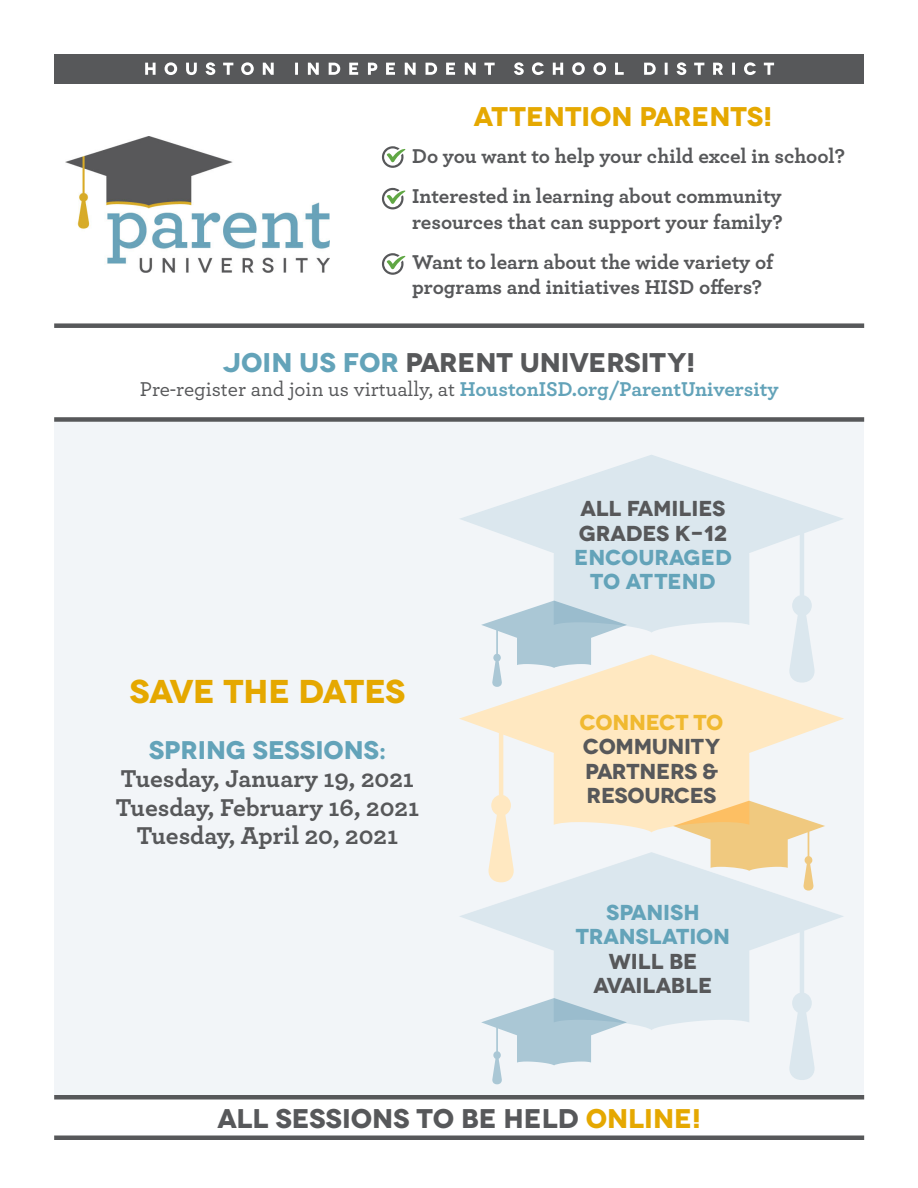
<style>
.page{position:relative;width:918px;height:1188px;background:#fff}
.page>*{position:absolute;margin:0;border:0;box-sizing:border-box;transform-origin:0 0}
.t1{font:700 33px "Novecentowide";letter-spacing:-.01em;color:#e5a800}
.t2{font:700 27px "Novecentowide";color:#57585a}
.t3{font:700 27px "Novecentowide";color:#e5a800}
.t4{font:700 25.5px/28.5px "Archer";color:#57585a;text-align:center}
.t5{font:700 21.6px/24.3px "Novecentowide";letter-spacing:-.01em;color:#57585a;text-align:center}
.t6{font:700 21.6px/24.3px "Novecentowide";color:#63a3b9;text-align:center}
.t7{font:700 21px/25.2px "Archer";color:#57585a}
.t8{font:500 21px "Archer";color:#57585a}
.s1{color:#63a3b9}
.s2{font-weight:700;color:#63a3b9}
.s3{font-family:"Novecentowide";color:#63a3b9}
.s4{color:#f0b930}
.s5{color:#57585a}
.s6{color:#e5a800}
</style>
<div class="page">
<div style="left:54px;top:419px;width:810px;height:676px;background:#f2f5f8"></div>
<div style="left:54px;top:54px;width:810px;height:30px;background:#57585a"></div>
<svg style="left:145px;top:62px;width:629px;height:13px"></svg>
<div style="left:54px;top:1095px;width:810px;height:5px;background:#57585a"></div>
<hr style="left:54px;top:1136px;width:810px;height:4px;background:#57585a">
<div style="left:54px;top:323px;width:810px;height:5px;background:#57585a"></div>
<div style="left:54px;top:417px;width:810px;height:5px;background:#57585a"></div>
<img style="left:66px;top:137px;width:263px;height:136px">
<svg style="left:382px;top:146px;width:24px;height:22px"></svg>
<svg style="left:382px;top:188px;width:24px;height:21px"></svg>
<svg style="left:382px;top:253px;width:24px;height:22px"></svg>
<svg style="left:460px;top:882px;width:383px;height:198px;fill:#dbe7ee"></svg>
<svg style="left:481px;top:998px;width:146px;height:86px"></svg>
<svg style="left:460px;top:455px;width:383px;height:199px;fill:#dbe7ee"></svg>
<svg style="left:481px;top:601px;width:146px;height:53px"></svg>
<svg style="left:459px;top:654px;width:385px;height:228px"></svg>
<svg style="left:673px;top:801px;width:152px;height:90px"></svg>
<p class="t3" style="left:474px;top:100px;width:300px">ATTENTION PARENTS!</p>
<p class="t7" style="left:412px;top:142px;width:434px">Do you want to help your child excel in school?</p>
<p class="t7" style="left:412px;top:183px;width:372px">Interested in learning about community resources that can support your family?</p>
<p class="t7" style="left:412px;top:248px;width:363px">Want to learn about the wide variety of programs and initiatives HISD offers?</p>
<p class="t2" style="left:223px;top:346px;width:474px"><span class="s1">JOIN US FOR</span> PARENT UNIVERSITY!</p>
<p class="t8" style="left:140px;top:374px;width:640px">Pre-register and join us virtually, at <span class="s2">HoustonISD.org/ParentUniversity</span></p>
<p class="t1" style="left:129px;top:671px;width:278px">SAVE THE DATES</p>
<p class="t4" style="left:116px;top:734px;width:305px"><span class="s3">SPRING SESSIONS:<br></span>Tuesday, January 19, 2021<br>Tuesday, February 16, 2021<br>Tuesday, April 20, 2021</p>
<p class="t5" style="left:574px;top:497px;width:159px">ALL FAMILIES<br>GRADES K-12<br><span class="s1">ENCOURAGED<br>TO ATTEND</span></p>
<p class="t5" style="left:580px;top:710px;width:145px;text-align:left"><span class="s4">CONNECT TO<br></span>COMMUNITY<br>PARTNERS &amp;<br>RESOURCES</p>
<p class="t6" style="left:576px;top:901px;width:156px">SPANISH<br>TRANSLATION<br><span class="s5">WILL BE<br>AVAILABLE</span></p>
<p class="t2" style="left:218px;top:1101px;width:485px">ALL SESSIONS TO BE HELD <span class="s6">ONLINE!</span></p>
</div>
